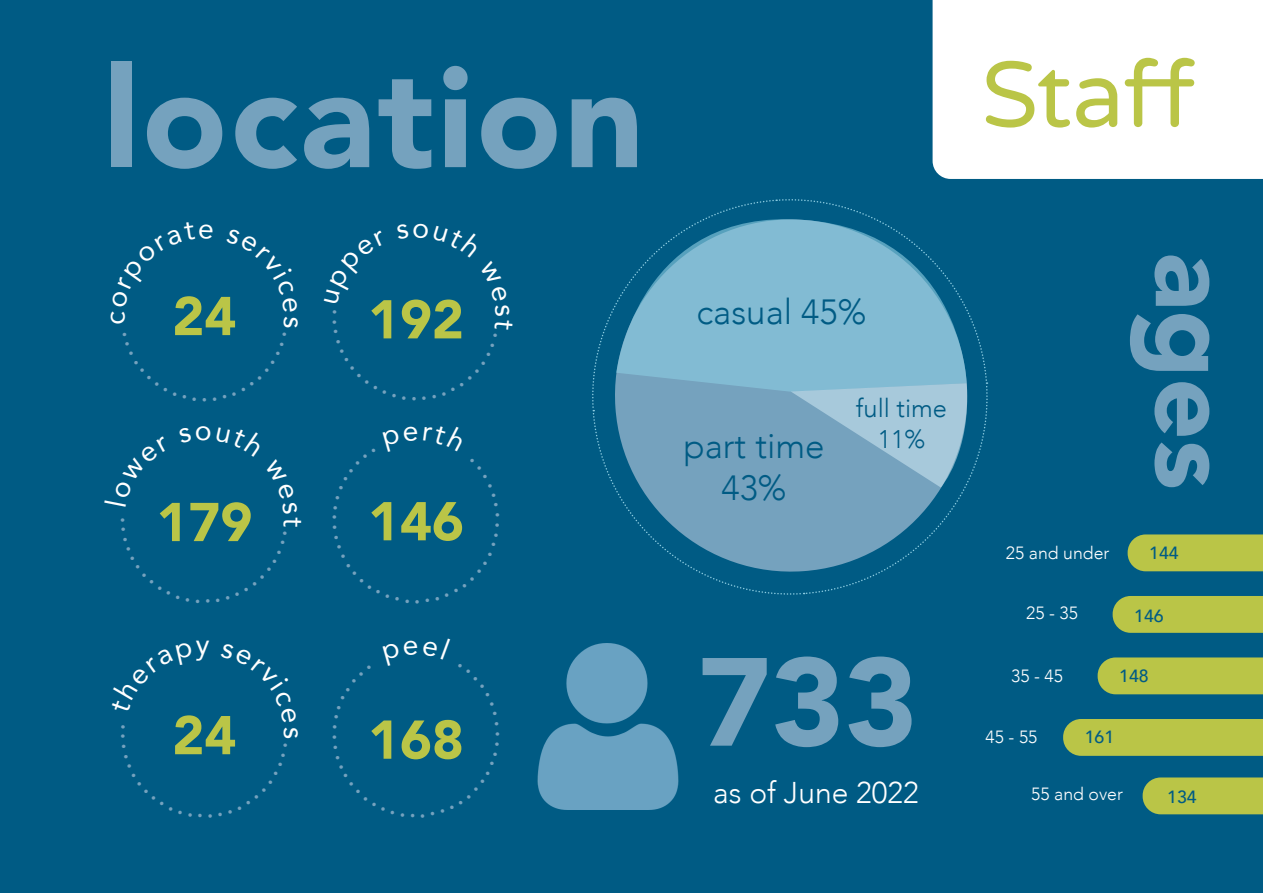
<style>
.page{position:relative;width:1263px;height:893px;background:#005b84}
.page>*{position:absolute;margin:0;border:0;box-sizing:border-box;transform-origin:0 0}
.t1{font:900 139.5px "Avenir";letter-spacing:.02em;color:#75a2be}
.t2{font:900 123.75px "Avenir";color:#75a2be}
.t3{font:900 107.7px "Avenir";color:#75a2be}
.t4{font:93px "Varela Round";color:#bac547}
.t5{font:900 54px "Avenir";color:#bac547}
.t6{font:300 34.95px "Avenir";color:#005b84}
.t7{font:300 30px "Avenir";color:#fff}
.t8{font:28.5px "Avenir";color:#fff}
.t9{font:28.5px "Avenir";color:#75a2be}
.t10{font:300 25.5px "Avenir";color:#005b84}
.t11{font:300 17.7px "Avenir";color:#fff}
.t12{font:500 17.7px "Avenir";color:#005b84}
</style>
<div class="page">
<img style="left:537px;top:643px;width:142px;height:167px">
<div style="left:1112px;top:596px;width:151px;height:37px;background:#bac547"></div>
<div style="left:1127px;top:534px;width:136px;height:37px;background:#bac547"></div>
<div style="left:1097px;top:657px;width:166px;height:37px;background:#bac547"></div>
<div style="left:1063px;top:719px;width:200px;height:37px;background:#bac547"></div>
<div style="left:1142px;top:777px;width:121px;height:37px;background:#bac547"></div>
<div style="left:932px;top:0;width:331px;height:179px;background:#fff"></div>
<svg style="left:592px;top:199px;width:397px;height:396px"></svg>
<p class="t1" style="left:103px;top:-1px;width:543px">location</p>
<p class="t5" style="left:172px;top:270px;width:65px">24</p>
<p class="t5" style="left:368px;top:273px;width:97px">192</p>
<h3 class="t9" style="left:92px;top:524px;width:9px;rotate:-90deg">.</h3>
<h3 class="t8" style="left:195px;top:407px;width:18px">o</h3>
<p class="t5" style="left:156px;top:476px;width:97px">179</p>
<p class="t5" style="left:368px;top:475px;width:97px">146</p>
<h3 class="t8" style="left:196px;top:622px;width:15px">y</h3>
<p class="t5" style="left:172px;top:689px;width:65px">24</p>
<h3 class="t8" style="left:317px;top:726px;width:14px;rotate:90deg">s</h3>
<p class="t5" style="left:368px;top:694px;width:97px">168</p>
<p class="t4" style="left:981px;top:31px;width:215px">Staff</p>
<p class="t6" style="left:696px;top:291px;width:171px">casual 45%</p>
<p class="t6" style="left:683px;top:425px;width:143px">part time</p>
<p class="t6" style="left:722px;top:467px;width:66px">43%</p>
<p class="t10" style="left:856px;top:393px;width:93px">full time</p>
<p class="t10" style="left:878px;top:424px;width:49px">11%</p>
<p class="t2" style="left:698px;top:596px;width:221px">733</p>
<p class="t7" style="left:713px;top:775px;width:207px">as of June 2022</p>
<p class="t3" style="left:1285px;top:252px;width:239px;rotate:90deg">ages</p>
<p class="t11" style="left:1006px;top:542px;width:105px">25 and under</p>
<p class="t12" style="left:1149px;top:537px;width:31px">144</p>
<p class="t11" style="left:1026px;top:602px;width:53px">25 - 35</p>
<p class="t11" style="left:1011px;top:665px;width:53px">35 - 45</p>
<p class="t12" style="left:1134px;top:600px;width:31px">146</p>
<p class="t12" style="left:1119px;top:660px;width:31px">148</p>
<p class="t11" style="left:986px;top:726px;width:53px">45 - 55</p>
<p class="t12" style="left:1085px;top:721px;width:31px">161</p>
<p class="t11" style="left:1031px;top:783px;width:93px">55 and over</p>
<p class="t12" style="left:1167px;top:781px;width:31px">134</p>
</div>
